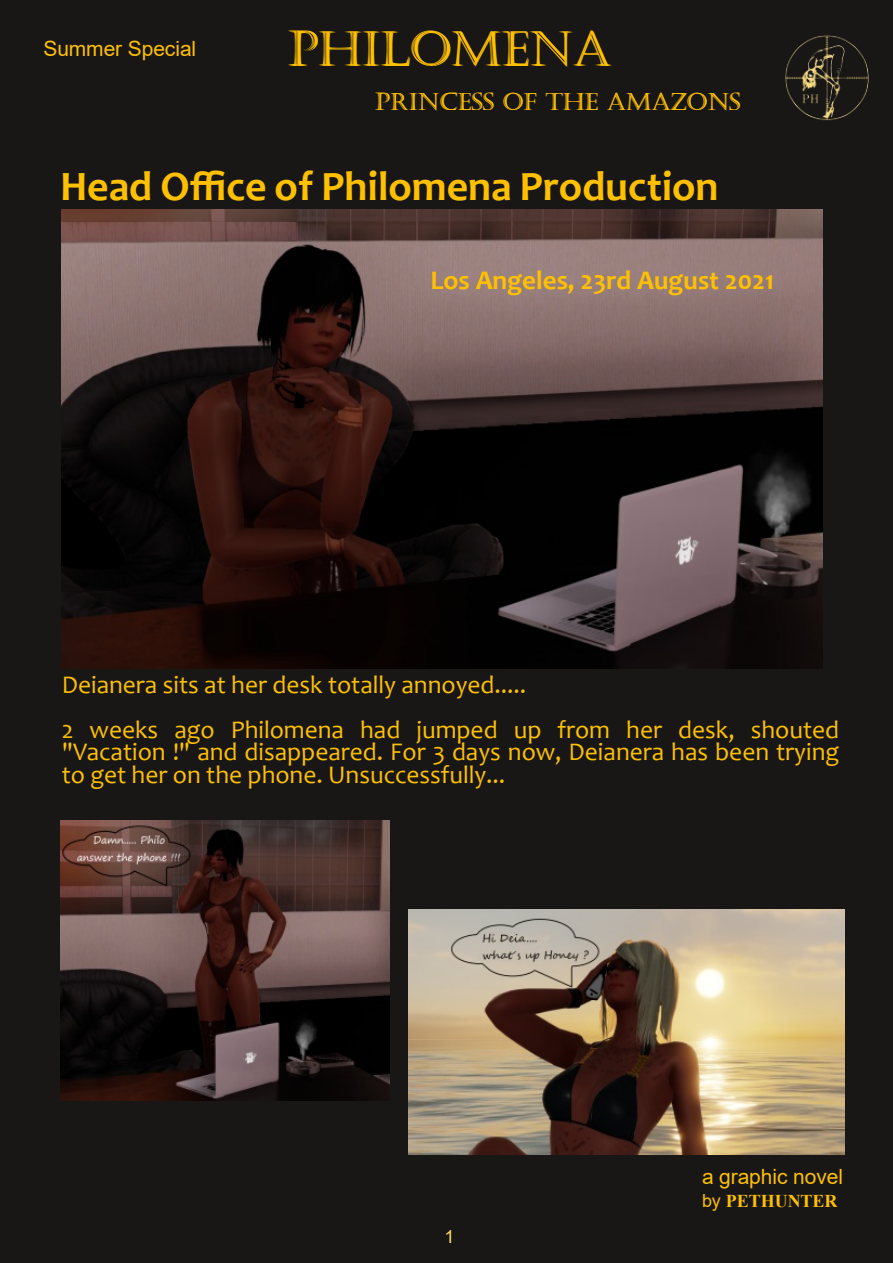
<style>
.page{position:relative;width:893px;height:1263px;background:#181715}
.page>*{position:absolute;margin:0;border:0;box-sizing:border-box;transform-origin:0 0}
.t1{font:48px "Castellar";color:#ffc000}
.t2{font:700 42px "Candara";color:#ffc000}
.t3{font:700 27px "Candara";color:#ffc000}
.t4{font:25.5px/45px "Candara";color:#ffc000}
.t5{font:24px "Castellar";color:#ffc000}
.t6{font:21px "Arial";letter-spacing:-.005em;color:#ffc000}
.t7{font:700 18px "Times New Roman";color:#ffc000}
.t8{font:18px "Arial";color:#ffd966}
.s1{font-family:"Arial";font-weight:400}
</style>
<div class="page">
<img style="left:772px;top:22px;width:107px;height:105px">
<img style="left:61px;top:820px;width:329px;height:280px">
<img style="left:62px;top:210px;width:760px;height:459px">
<img style="left:408px;top:909px;width:436px;height:245px">
<p class="t6" style="left:43px;top:37px;width:154px">Summer Special</p>
<h1 class="t1" style="left:289px;top:22px;width:325px">PHILOMENA</h1>
<p class="t5" style="left:375px;top:88px;width:367px">PRINCESS OF THE AMAZONS</p>
<h2 class="t2" style="left:60px;top:169px;width:660px">Head Office of Philomena Production</h2>
<p class="t3" style="left:430px;top:269px;width:345px">Los Angeles, 23rd August 2021</p>
<p class="t4" style="left:62px;top:664px;width:779px">Deianera sits at her desk totally annoyed.....<br>2 weeks ago Philomena had jumped up from her desk, shouted</p>
<p class="t4" style="left:62px;top:743px;width:779px;line-height:22.5px">"Vacation !" and disappeared. For 3 days now, Deianera has been trying to get her on the phone. Unsuccessfully...</p>
<p class="t8" style="left:444px;top:1227px;width:12px">1</p>
<p class="t6" style="left:702px;top:1165px;width:143px">a graphic novel</p>
<p class="t7" style="left:702px;top:1191px;width:137px"><span class="s1">by</span> PETHUNTER</p>
</div>
